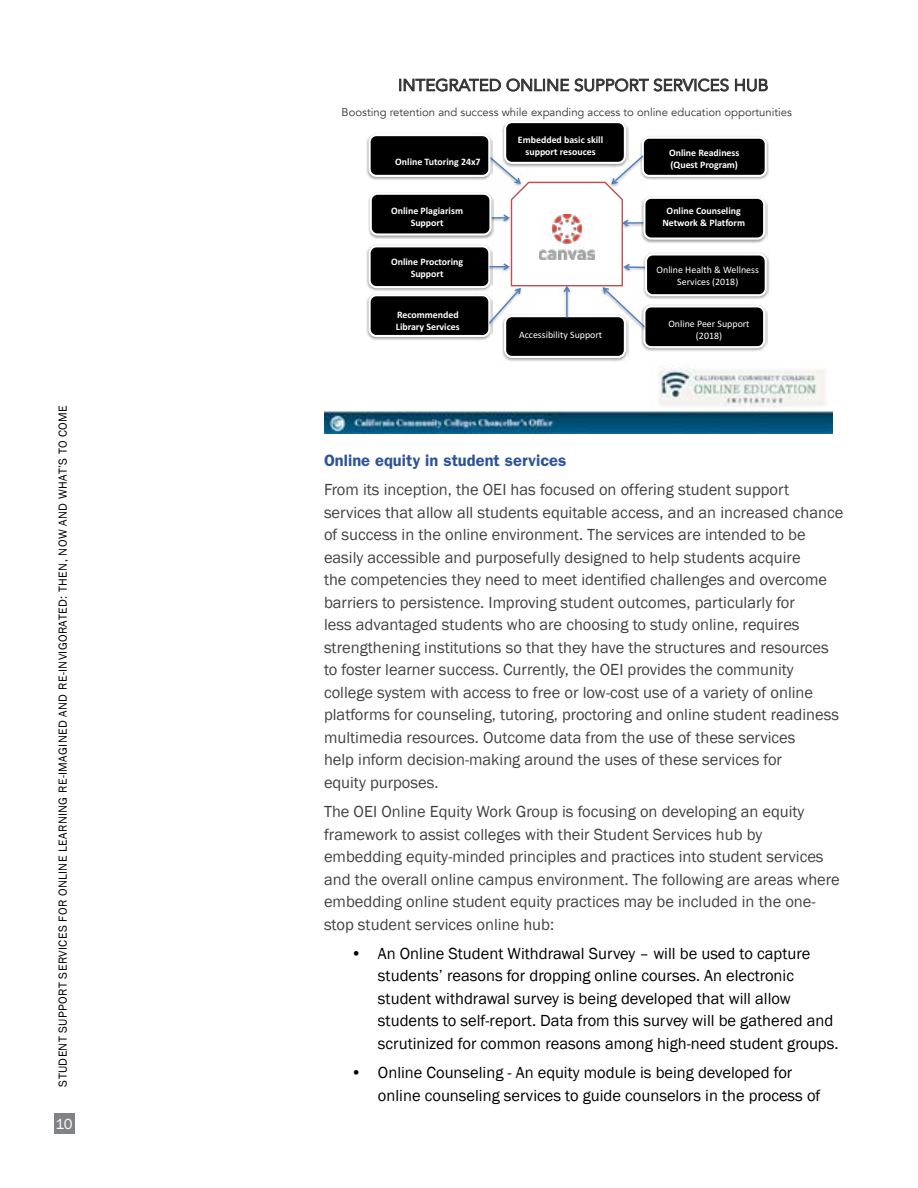
<style>
.page{position:relative;width:918px;height:1188px;background:#fff}
.page>*{position:absolute;margin:0;border:0;box-sizing:border-box;transform-origin:0 0}
.t1{font:16.5px/22.5px "Franklin Gothic";color:#424242}
.t2{font:16.5px/22.5px "Franklin Gothic";color:#000}
.t3{font:16.5px "Avenir";color:#333}
.t4{font:600 16.5px "Franklin Gothic";color:#2f5496}
.t5{font:15px "Franklin Gothic";color:#fff}
.t6{font:12px "Franklin Gothic";letter-spacing:.03em;color:#000}
.t7{font:11.25px "Avenir";color:#333}
.t8{font:700 9.9px/12px "Calibri";color:#fff;text-align:center}
.t9{font:9.9px/12px "Calibri";color:#fff;text-align:center}
</style>
<div class="page">
<div style="left:54px;top:1114px;width:20px;height:20px;background:#808285"></div>
<img style="left:324px;top:78px;width:508px;height:355px">
<svg style="left:399px;top:78px;width:330px;height:14px"></svg>
<svg style="left:735px;top:79px;width:33px;height:13px"></svg>
<img style="left:639px;top:135px;width:130px;height:46px">
<div style="left:643px;top:138px;width:123px;height:38px;background:#000;border-radius:6px"></div>
<div style="left:642px;top:137px;width:125px;height:40px;border:2px solid #fff;border-radius:6px"></div>
<img style="left:366px;top:132px;width:127px;height:49px">
<div style="left:370px;top:135px;width:119px;height:41px;background:#000;border-radius:7px"></div>
<div style="left:369px;top:134px;width:121px;height:43px;border:2px solid #fff;border-radius:7px"></div>
<img style="left:366px;top:244px;width:127px;height:97px">
<div style="left:370px;top:246px;width:119px;height:41px;background:#000;border-radius:7px"></div>
<div style="left:369px;top:245px;width:121px;height:43px;border:2px solid #fff;border-radius:7px"></div>
<img style="left:367px;top:191px;width:111px;height:48px">
<div style="left:371px;top:194px;width:119px;height:41px;background:#000;border-radius:7px"></div>
<div style="left:370px;top:193px;width:122px;height:43px;border:2px solid #fff;border-radius:7px"></div>
<img style="left:502px;top:327px;width:127px;height:35px">
<div style="left:505px;top:316px;width:120px;height:41px;background:#000;border-radius:7px"></div>
<div style="left:504px;top:315px;width:122px;height:43px;border:2px solid #fff;border-radius:7px"></div>
<div style="left:370px;top:295px;width:119px;height:41px;background:#000;border-radius:7px"></div>
<div style="left:369px;top:294px;width:121px;height:43px;border:2px solid #fff;border-radius:7px"></div>
<img style="left:641px;top:304px;width:127px;height:48px">
<div style="left:644px;top:306px;width:120px;height:41px;background:#000;border-radius:7px"></div>
<div style="left:643px;top:305px;width:122px;height:43px;border:2px solid #fff;border-radius:7px"></div>
<img style="left:651px;top:252px;width:118px;height:48px">
<div style="left:646px;top:254px;width:120px;height:41px;background:#000;border-radius:7px"></div>
<div style="left:645px;top:253px;width:122px;height:43px;border:2px solid #fff;border-radius:7px"></div>
<img style="left:651px;top:195px;width:117px;height:48px">
<div style="left:644px;top:198px;width:120px;height:41px;background:#000;border-radius:7px"></div>
<div style="left:643px;top:197px;width:122px;height:43px;border:2px solid #fff;border-radius:7px"></div>
<img style="left:623px;top:327px;width:23px;height:4px">
<svg style="left:478px;top:152px;width:173px;height:175px"></svg>
<img style="left:502px;top:120px;width:127px;height:48px">
<div style="left:505px;top:122px;width:120px;height:41px;background:#000;border-radius:7px"></div>
<div style="left:504px;top:121px;width:122px;height:43px;border:2px solid #fff;border-radius:7px"></div>
<p class="t6" style="left:55px;top:1087px;width:683px;rotate:-90deg">STUDENT SUPPORT SERVICES FOR ONLINE LEARNING RE-IMAGINED AND RE-INVIGORATED: THEN, NOW AND WHAT’S TO COME</p>
<p class="t5" style="left:56px;top:1115px;width:19px">10</p>
<p class="t3" style="left:398px;top:75px;width:372px">INTEGRATED ONLINE SUPPORT SERVICES HUB</p>
<p class="t7" style="left:342px;top:105px;width:452px">Boosting retention and success while expanding access to online education opportunities</p>
<p class="t8" style="left:669px;top:147px;width:72px;text-align:left">Online Readiness (Quest Program)</p>
<p class="t8" style="left:662px;top:204px;width:84px">Online Counseling<br>Network &amp; Platform</p>
<p class="t8" style="left:518px;top:134px;width:87px">Embedded basic skill support resouces</p>
<p class="t8" style="left:395px;top:156px;width:87px">Online Tutoring 24x7</p>
<p class="t8" style="left:391px;top:204px;width:73px">Online Plagiarism<br>Support</p>
<p class="t8" style="left:391px;top:256px;width:74px">Online Proctoring<br>Support</p>
<p class="t9" style="left:657px;top:264px;width:104px">Online Health &amp; Wellness<br>Services (2018)</p>
<p class="t8" style="left:396px;top:308px;width:65px;text-align:left">Recommended<br>Library Services</p>
<p class="t9" style="left:668px;top:317px;width:83px">Online Peer Support (2018)</p>
<p class="t9" style="left:519px;top:328px;width:85px">Accessibility Support</p>
<p class="t4" style="left:324px;top:451px;width:244px">Online equity in student services</p>
<p class="t1" style="left:324px;top:479px;width:521px">From its inception, the OEI has focused on offering student support services that allow all students equitable access, and an increased chance of success in the online environment. The services are intended to be easily accessible and purposefully designed to help students acquire<br>the competencies they need to meet identified challenges and overcome barriers to persistence. Improving student outcomes, particularly for<br>less advantaged students who are choosing to study online, requires strengthening institutions so that they have the structures and resources to foster learner success. Currently, the OEI provides the community college system with access to free or low-cost use of a variety of online platforms for counseling, tutoring, proctoring and online student readiness multimedia resources. Outcome data from the use of these services<br>help inform decision-making around the uses of these services for<br>equity purposes.</p>
<p class="t1" style="left:324px;top:801px;width:517px">The OEI Online Equity Work Group is focusing on developing an equity framework to assist colleges with their Student Services hub by embedding equity-minded principles and practices into student services and the overall online campus environment. The following are areas where embedding online student equity practices may be included in the one&shy;stop student services online hub:</p>
<p class="t2" style="left:378px;top:943px;width:462px;text-indent:-27px">• An Online Student Withdrawal Survey – will be used to capture students’ reasons for dropping online courses. An electronic student withdrawal survey is being developed that will allow students to self-report. Data from this survey will be gathered and scrutinized for common reasons among high-need student groups.</p>
<p class="t2" style="left:378px;top:1062px;width:444px;text-indent:-27px">• Online Counseling - An equity module is being developed for online counseling services to guide counselors in the process of</p>
</div>
